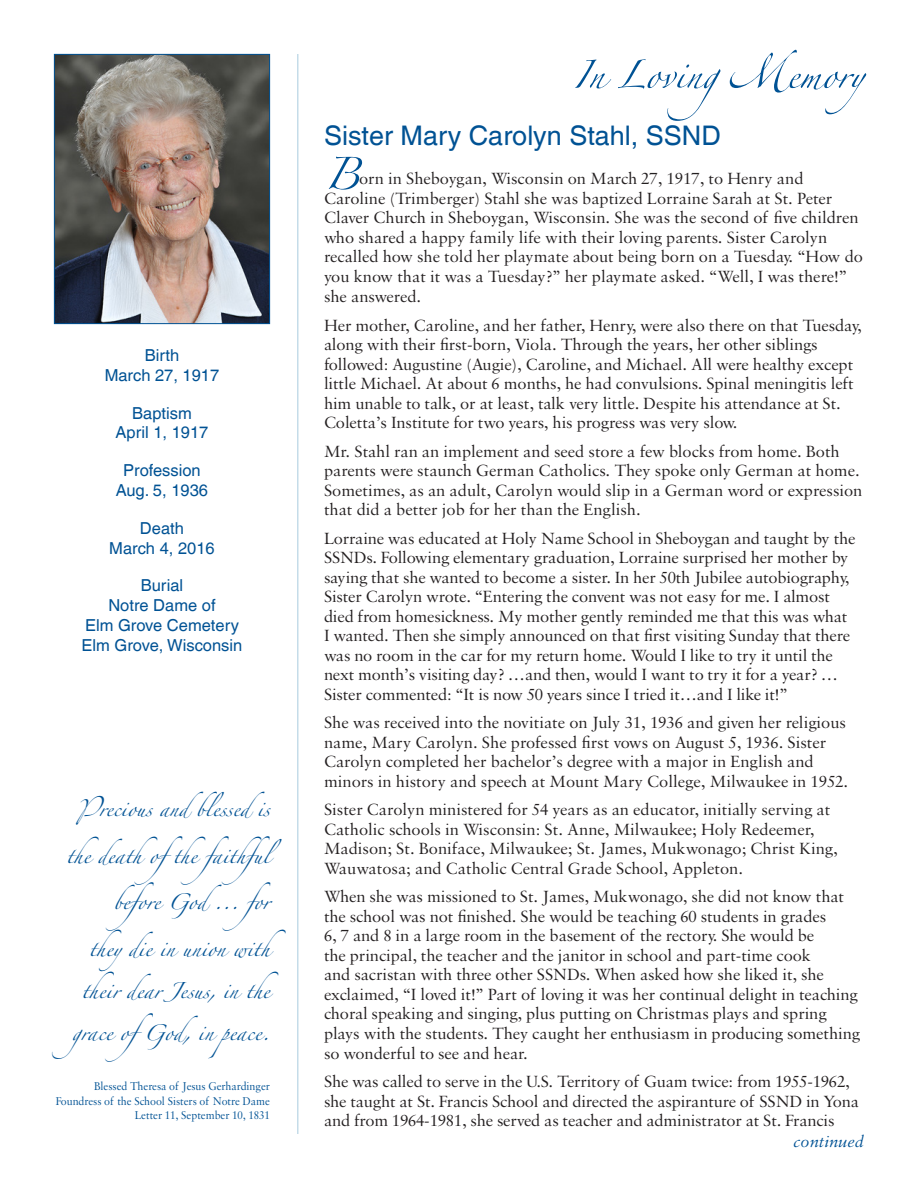
<style>
.page{position:relative;width:918px;height:1188px;background:#fff}
.page>*{position:absolute;margin:0;border:0;box-sizing:border-box;transform-origin:0 0}
.Drop_Cap_Graph{font:72px "Zapfino Extra LT Pro";color:#005294}
.t1{font:63px "Zapfino Extra LT Pro";color:#005294}
.t2{font:36px/42px "Zapfino Extra LT Pro";color:#005294}
.Head_1{font:27px "Helvetica LT Com";color:#005294}
.Drop_Cap_Graph-2{font:17.25px/19.5px "Sabon MT Pro";letter-spacing:-.005em;color:#231f20}
.t3{font:italic 17.25px "Sabon MT Pro";color:#005294}
.Date_Headers{font:16.5px/19.8px "Helvetica LT Com";color:#005294;text-align:center}
.t4{font:12px/14.4px "Sabon MT Pro";color:#005294;text-align:right;scale:.93 1}
</style>
<div class="page">
<hr style="left:297px;top:54px;width:1px;height:1080px;background:#c5dce9">
<img style="left:56px;top:56px;width:212px;height:266px">
<div style="left:54px;top:54px;width:216px;height:270px;border:1px solid #005294"></div>
<p class="Date_Headers" style="left:105px;top:345px;width:116px">Birth<br>March 27, 1917</p>
<p class="Date_Headers" style="left:116px;top:403px;width:94px">Baptism<br>April 1, 1917</p>
<p class="Date_Headers" style="left:116px;top:461px;width:94px">Profession<br>Aug. 5, 1936</p>
<p class="Date_Headers" style="left:109px;top:518px;width:107px">Death<br>March 4, 2016</p>
<p class="Date_Headers" style="left:82px;top:576px;width:162px">Burial<br>Notre Dame of<br>Elm Grove Cemetery<br>Elm Grove, Wisconsin</p>
<h3 class="t2" style="left:78px;top:783px;width:193px">Precious and blessed is</h3>
<h3 class="t2" style="left:66px;top:829px;width:228px">the death ofthe faithful</h3>
<h3 class="t2" style="left:113px;top:876px;width:182px">before God ... for</h3>
<h3 class="t2" style="left:89px;top:922px;width:182px">they die in union with</h3>
<h3 class="t2" style="left:72px;top:964px;width:199px">their dear Jesus, in the grace ofGod, in peace.</h3>
<p class="t4" style="left:56px;top:1079px;width:232px">Blessed Theresa of Jesus Gerhardinger<br>Foundress of the School Sisters of Notre Dame<br>Letter 11, September 10, 1831</p>
<h2 class="t1" style="left:573px;top:29px;width:293px">In LovingMemory</h2>
<p class="Head_1" style="left:324px;top:120px;width:398px">Sister Mary Carolyn Stahl, SSND</p>
<p class="Drop_Cap_Graph" style="left:324px;top:122px;width:37px">B</p>
<p class="Drop_Cap_Graph-2" style="left:324px;top:169px;width:541px;text-indent:35px">orn in Sheboygan, Wisconsin on March 27, 1917, to Henry and Caroline (Trimberger) Stahl she was baptized Lorraine Sarah at St. Peter Claver Church in Sheboygan, Wisconsin. She was the second of five children who shared a happy family life with their loving parents. Sister Carolyn recalled how she told her playmate about being born on a Tuesday. “How do you know that it was a Tuesday?” her playmate asked. “Well, I was there!” she answered.</p>
<p class="Drop_Cap_Graph-2" style="left:324px;top:315px;width:539px">Her mother, Caroline, and her father, Henry, were also there on that Tuesday, along with their first-born, Viola. Through the years, her other siblings followed: Augustine (Augie), Caroline, and Michael. All were healthy except little Michael. At about 6 months, he had convulsions. Spinal meningitis left him unable to talk, or at least, talk very little. Despite his attendance at St.<br>Coletta’s Institute for two years, his progress was very slow.</p>
<p class="Drop_Cap_Graph-2" style="left:324px;top:441px;width:540px">Mr. Stahl ran an implement and seed store a few blocks from home. Both parents were staunch German Catholics. They spoke only German at home.<br>Sometimes, as an adult, Carolyn would slip in a German word or expression that did a better job for her than the English.</p>
<p class="Drop_Cap_Graph-2" style="left:324px;top:528px;width:533px">Lorraine was educated at Holy Name School in Sheboygan and taught by the SSNDs. Following elementary graduation, Lorraine surprised her mother by saying that she wanted to become a sister. In her 50th Jubilee autobiography, Sister Carolyn wrote. “Entering the convent was not easy for me. I almost died from homesickness. My mother gently reminded me that this was what I wanted. Then she simply announced on that first visiting Sunday that there was no room in the car for my return home. Would I like to try it until the next month’s visiting day? …and then, would I want to try it for a year? … Sister commented: “It is now 50 years since I tried it…and I like it!”</p>
<p class="Drop_Cap_Graph-2" style="left:324px;top:712px;width:526px">She was received into the novitiate on July 31, 1936 and given her religious name, Mary Carolyn. She professed first vows on August 5, 1936. Sister Carolyn completed her bachelor’s degree with a major in English and minors in history and speech at Mount Mary College, Milwaukee in 1952.</p>
<p class="Drop_Cap_Graph-2" style="left:324px;top:799px;width:515px">Sister Carolyn ministered for 54 years as an educator, initially serving at Catholic schools in Wisconsin: St. Anne, Milwaukee; Holy Redeemer, Madison; St. Boniface, Milwaukee; St. James, Mukwonago; Christ King, Wauwatosa; and Catholic Central Grade School, Appleton.</p>
<p class="Drop_Cap_Graph-2" style="left:324px;top:886px;width:538px">When she was missioned to St. James, Mukwonago, she did not know that the school was not finished. She would be teaching 60 students in grades<br>6, 7 and 8 in a large room in the basement of the rectory. She would be<br>the principal, the teacher and the janitor in school and part-time cook<br>and sacristan with three other SSNDs. When asked how she liked it, she exclaimed, “I loved it!” Part of loving it was her continual delight in teaching choral speaking and singing, plus putting on Christmas plays and spring plays with the students. They caught her enthusiasm in producing something so wonderful to see and hear.</p>
<p class="Drop_Cap_Graph-2" style="left:324px;top:1072px;width:536px">She was called to serve in the U.S. Territory of Guam twice: from 1955-1962, she taught at St. Francis School and directed the aspiranture of SSND in Yona and from 1964-1981, she served as teacher and administrator at St. Francis</p>
<p class="t3" style="left:793px;top:1131px;width:72px">continued</p>
</div>
